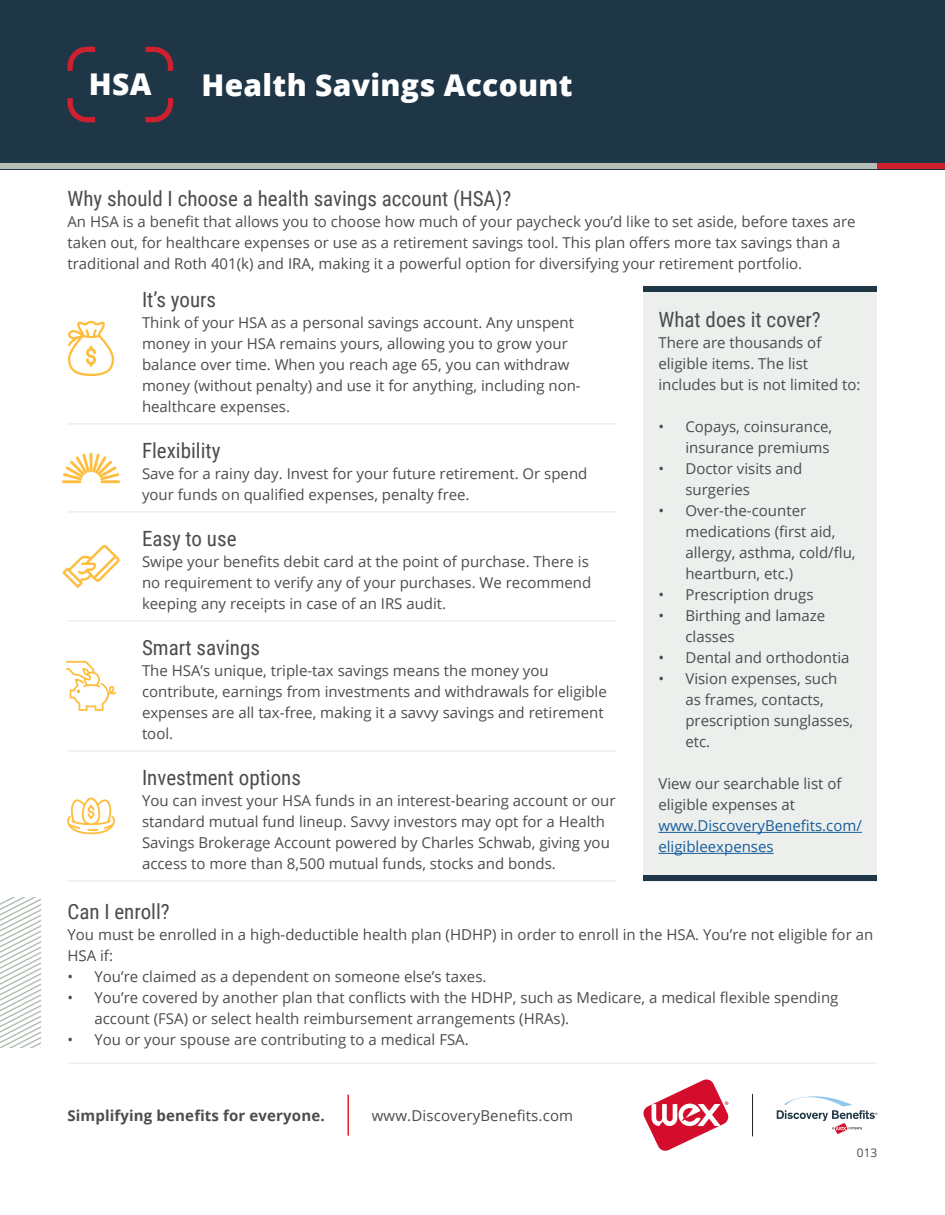
<style>
.page{position:relative;width:945px;height:1215px;background:#fff}
.page>*{position:absolute;margin:0;border:0;box-sizing:border-box;transform-origin:0 0}
.t1{font:800 30px "Open Sans";letter-spacing:.01em;color:#fff}
.t2{font:21px "Roboto Condensed";color:#4b4c4d}
.t3{font:15px/21px "Open Sans";color:#4b4c4d}
.t4{font:15px/21px "Open Sans";color:#175d9e}
.t5{font:700 15px "Open Sans";letter-spacing:.01em;color:#4b4c4d}
.t6{font:12px "Open Sans";color:#4b4c4d}
</style>
<div class="page">
<div style="left:0;top:0;width:945px;height:169px;background:#1f3647"></div>
<svg style="left:777px;top:1096px;width:100px;height:38px"></svg>
<svg style="left:643px;top:1080px;width:85px;height:71px"></svg>
<hr style="left:752px;top:1094px;width:1px;height:42px;background:#231f20">
<hr style="left:347px;top:1095px;width:2px;height:41px;background:#e81d2c">
<svg style="left:67px;top:46px;width:29px;height:25px"></svg>
<svg style="left:145px;top:46px;width:29px;height:25px"></svg>
<svg style="left:67px;top:98px;width:29px;height:25px"></svg>
<svg style="left:145px;top:98px;width:29px;height:25px"></svg>
<hr style="left:68px;top:1063px;width:810px;height:1px;background:#b5bfb5">
<div style="left:1px;top:163px;width:944px;height:6px;background:#b5bfb5"></div>
<div style="left:878px;top:163px;width:67px;height:6px;background:#cf202f"></div>
<svg style="left:0;top:897px;width:42px;height:150px"></svg>
<hr style="left:68px;top:511px;width:548px;height:2px;background:#b5bfb5">
<hr style="left:68px;top:620px;width:548px;height:2px;background:#b5bfb5">
<hr style="left:68px;top:750px;width:548px;height:2px;background:#b5bfb5">
<hr style="left:68px;top:880px;width:548px;height:2px;background:#b5bfb5">
<hr style="left:68px;top:423px;width:548px;height:2px;background:#b5bfb5">
<div style="left:644px;top:290px;width:234px;height:592px;background:#ecefec"></div>
<hr style="left:658px;top:832px;width:204px;height:1px;background:#175d9e">
<hr style="left:658px;top:853px;width:116px;height:1px;background:#175d9e">
<div style="left:644px;top:875px;width:234px;height:6px;background:#1f3647"></div>
<div style="left:644px;top:286px;width:234px;height:6px;background:#1f3647"></div>
<svg style="left:62px;top:545px;width:58px;height:43px"></svg>
<svg style="left:68px;top:321px;width:46px;height:55px"></svg>
<hr style="left:62px;top:480px;width:19px;height:3px;background:#febd3d">
<svg style="left:63px;top:453px;width:56px;height:27px"></svg>
<hr style="left:101px;top:480px;width:19px;height:3px;background:#febd3d">
<svg style="left:66px;top:661px;width:50px;height:50px"></svg>
<svg style="left:67px;top:798px;width:48px;height:36px"></svg>
<p class="t1" style="left:89px;top:62px;width:64px">HSA</p>
<p class="t1" style="left:202px;top:62px;width:373px">Health Savings Account</p>
<p class="t2" style="left:68px;top:184px;width:445px">Why should I choose a health savings account (HSA)?</p>
<p class="t3" style="left:68px;top:211px;width:790px">An HSA is a benefit that allows you to choose how much of your paycheck you’d like to set aside, before taxes are taken out, for healthcare expenses or use as a retirement savings tool. This plan offers more tax savings than a traditional and Roth 401(k) and IRA, making it a powerful option for diversifying your retirement portfolio.</p>
<p class="t2" style="left:142px;top:285px;width:76px">It’s yours</p>
<p class="t3" style="left:142px;top:312px;width:440px">Think of your HSA as a personal savings account. Any unspent money in your HSA remains yours, allowing you to grow your balance over time. When you reach age 65, you can withdraw money (without penalty) and use it for anything, including non&shy;healthcare expenses.</p>
<p class="t2" style="left:142px;top:436px;width:80px">Flexibility</p>
<p class="t3" style="left:142px;top:463px;width:447px">Save for a rainy day. Invest for your future retirement. Or spend your funds on qualified expenses, penalty free.</p>
<p class="t2" style="left:142px;top:524px;width:96px">Easy to use</p>
<p class="t3" style="left:142px;top:551px;width:451px">Swipe your benefits debit card at the point of purchase. There is no requirement to verify any of your purchases. We recommend keeping any receipts in case of an IRS audit.</p>
<p class="t2" style="left:142px;top:633px;width:120px">Smart savings</p>
<p class="t3" style="left:142px;top:660px;width:466px">The HSA’s unique, triple-tax savings means the money you contribute, earnings from investments and withdrawals for eligible expenses are all tax-free, making it a savvy savings and retirement tool.</p>
<p class="t2" style="left:142px;top:763px;width:160px">Investment options</p>
<p class="t3" style="left:142px;top:790px;width:475px">You can invest your HSA funds in an interest-bearing account or our standard mutual fund lineup. Savvy investors may opt for a Health Savings Brokerage Account powered by Charles Schwab, giving you access to more than 8,500 mutual funds, stocks and bonds.</p>
<p class="t2" style="left:658px;top:305px;width:164px">What does it cover?</p>
<p class="t3" style="left:658px;top:332px;width:204px">There are thousands of eligible items. The list includes but is not limited to:</p>
<p class="t3" style="left:658px;top:416px;width:175px;text-align:right">• Copays, coinsurance, insurance premiums</p>
<p class="t3" style="left:685px;top:458px;width:118px;text-indent:-27px">• Doctor visits and surgeries</p>
<p class="t3" style="left:685px;top:500px;width:172px;text-indent:-27px">• Over-the-counter medications (first aid, allergy, asthma, cold/flu, heartburn, etc.)</p>
<p class="t3" style="left:658px;top:584px;width:157px">• Prescription drugs</p>
<p class="t3" style="left:685px;top:605px;width:141px;text-indent:-27px">• Birthing and lamaze classes</p>
<p class="t3" style="left:658px;top:647px;width:193px">• Dental and orthodontia</p>
<p class="t3" style="left:685px;top:668px;width:169px;text-indent:-27px">• Vision expenses, such as frames, contacts, prescription sunglasses, etc.</p>
<p class="t3" style="left:658px;top:773px;width:185px">View our searchable list of eligible expenses at</p>
<p class="t4" style="left:658px;top:815px;width:205px">www.DiscoveryBenefits.com/ eligibleexpenses</p>
<p class="t2" style="left:68px;top:897px;width:104px">Can I enroll?</p>
<p class="t3" style="left:68px;top:924px;width:807px">You must be enrolled in a high-deductible health plan (HDHP) in order to enroll in the HSA. You’re not eligible for an<br>HSA if:</p>
<p class="t3" style="left:68px;top:966px;width:421px">• You’re claimed as a dependent on someone else’s taxes.</p>
<p class="t3" style="left:94px;top:987px;width:746px;text-indent:-27px">• You’re covered by another plan that conflicts with the HDHP, such as Medicare, a medical flexible spending account (FSA) or select health reimbursement arrangements (HRAs).</p>
<p class="t3" style="left:68px;top:1029px;width:403px">• You or your spouse are contributing to a medical FSA.</p>
<p class="t5" style="left:68px;top:1105px;width:259px">Simplifying benefits for everyone.</p>
<p class="t3" style="left:372px;top:1105px;width:203px">www.DiscoveryBenefits.com</p>
<p class="t6" style="left:857px;top:1144px;width:22px">013</p>
</div>
